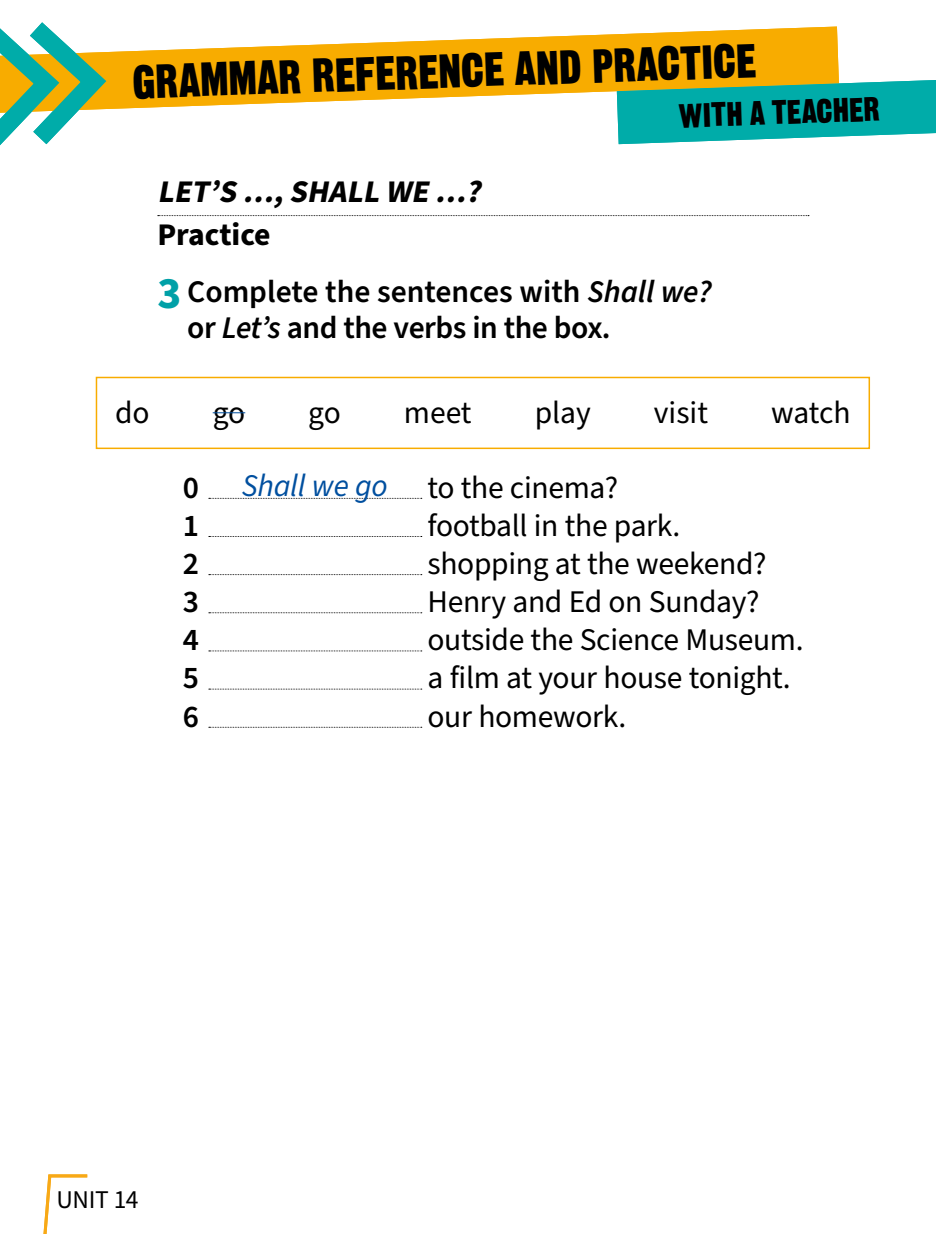
<style>
.page{position:relative;width:936px;height:1234px;background:#fff}
.page>*{position:absolute;margin:0;border:0;box-sizing:border-box;transform-origin:0 0}
.t1{font:46.5px "Gothic Thirteen Std";color:#000}
.t2{font:33px "Gothic Thirteen Std";color:#000}
.t3{font:31.5px "Source Sans Pro";letter-spacing:-.01em;color:#000}
.t4{font:600 31.5px/57.3px "Source Sans Pro";letter-spacing:-.01em;color:#000}
.t5{font:italic 700 31.5px "Source Sans Pro";color:#000}
.t6{font:italic 31.5px "Source Sans Pro";letter-spacing:-.01em;color:#004f9f}
.t7{font:25.5px "Source Sans Pro";color:#000}
.s1{font-weight:700}
.s2{font-weight:700;font-size:45px;color:#00a0a7}
.s3{font-style:italic}
</style>
<div class="page">
<svg style="left:119px;top:27px;width:719px;height:82px;fill:#f8ac00"></svg>
<svg style="left:616px;top:80px;width:319px;height:64px;background:#2bb3a3"></svg>
<svg style="left:0;top:22px;width:119px;height:124px"></svg>
<svg style="left:158px;top:215px;width:650px;height:1px"></svg>
<svg style="left:209px;top:498px;width:213px;height:1px"></svg>
<svg style="left:209px;top:536px;width:213px;height:1px"></svg>
<svg style="left:209px;top:574px;width:213px;height:1px"></svg>
<svg style="left:209px;top:612px;width:213px;height:1px"></svg>
<svg style="left:209px;top:650px;width:213px;height:1px"></svg>
<svg style="left:209px;top:688px;width:213px;height:1px"></svg>
<svg style="left:209px;top:726px;width:213px;height:1px"></svg>
<svg style="left:95px;top:376px;width:775px;height:73px"></svg>
<svg style="left:43px;top:1174px;width:44px;height:59px"></svg>
<h1 class="t1" style="left:131px;top:53px;width:626px;rotate:-2deg">GRAMMAR REFERENCE AND PRACTICE</h1>
<p class="t2" style="left:678px;top:95px;width:203px;rotate:-2deg">WITH A TEACHER</p>
<p class="t5" style="left:157px;top:170px;width:332px">LET’S …,SHALL WE …?</p>
<p class="t4" style="left:157px;top:206px;width:555px"><span class="s1">Practice<br></span><span class="s2">3</span> Complete the sentences with <span class="s3">Shall we?</span></p>
<p class="t4" style="left:187px;top:300px;width:425px">or <span class="s3">Let’s</span> and the verbs in the box.</p>
<p class="t3" style="left:115px;top:391px;width:36px">do</p>
<p class="t3" style="left:213px;top:391px;width:34px">go</p>
<p class="t3" style="left:308px;top:391px;width:34px">go</p>
<p class="t3" style="left:404px;top:391px;width:69px">meet</p>
<p class="t3" style="left:534px;top:391px;width:58px">play</p>
<p class="t3" style="left:654px;top:391px;width:56px">visit</p>
<p class="t3" style="left:771px;top:391px;width:81px">watch</p>
<p class="t4" style="left:183px;top:459px;width:18px">0</p>
<p class="t6" style="left:242px;top:464px;width:147px">Shall we go</p>
<p class="t3" style="left:427px;top:466px;width:192px">to the cinema?</p>
<p class="t4" style="left:183px;top:497px;width:18px">1</p>
<p class="t3" style="left:427px;top:504px;width:254px">football in the park.</p>
<p class="t4" style="left:183px;top:535px;width:18px">2</p>
<p class="t3" style="left:427px;top:542px;width:340px">shopping at the weekend?</p>
<p class="t4" style="left:183px;top:573px;width:18px">3</p>
<p class="t3" style="left:427px;top:580px;width:334px">Henry and Ed on Sunday?</p>
<p class="t4" style="left:183px;top:612px;width:18px">4</p>
<p class="t3" style="left:427px;top:618px;width:377px">outside the Science Museum.</p>
<p class="t4" style="left:183px;top:650px;width:18px">5</p>
<p class="t3" style="left:427px;top:656px;width:365px">a film at your house tonight.</p>
<p class="t4" style="left:183px;top:688px;width:18px">6</p>
<p class="t3" style="left:427px;top:694px;width:200px">our homework.</p>
<p class="t7" style="left:56px;top:1182px;width:83px">Unit 14</p>
</div>
